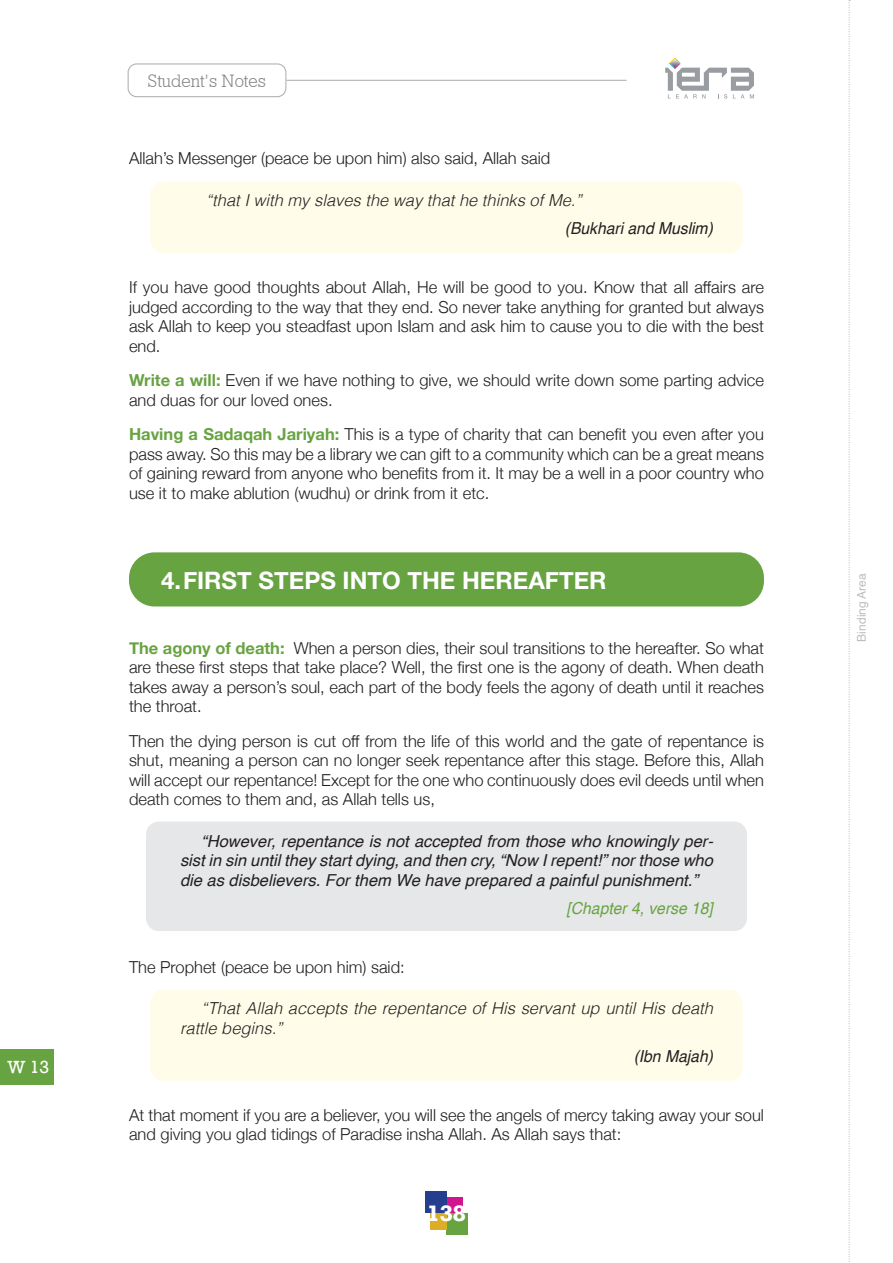
<style>
.page{position:relative;width:893px;height:1263px;background:#fff}
.page>*{position:absolute;margin:0;border:0;box-sizing:border-box;transform-origin:0 0}
.Subtitle_level_1_Sha{font:700 24px "Helvetica Neue";color:#fff}
.t1{font:700 21px "Rockwell";color:#fff}
.t2{font:18px "Geometric Slab 712 BT Light A";color:#808285}
.Plain_text{font:300 16.5px/19.5px "Helvetica Neue";color:#231f20;text-align:justify}
.QURAN_TEXT{font:italic 16.5px/19.5px "Helvetica";color:#231f20;text-align:justify}
.HADITH{font:italic 300 16.5px/19.5px "Helvetica";color:#231f20}
.SOURCE_of_Quote{font:italic 16.5px "Helvetica";color:#231f20;scale:.95 1}
.SOURCE_of_Quote-2{font:italic 16.5px "Helvetica";color:#68a342;scale:.95 1}
.t3{font:16.5px "Rockwell";color:#fff}
.t4{font:12px "Helvetica";color:#bcbdc0}
.s1{font-weight:700;color:#68a342}
</style>
<div class="page">
<div style="left:128px;top:63px;width:158px;height:34px;border:1px solid #b2b3b7;border-radius:9px"></div>
<hr style="left:286px;top:80px;width:341px;height:1px;background:#b2b3b7">
<div style="left:0;top:1049px;width:54px;height:35px;background:#68a342"></div>
<svg style="left:848px;top:0;width:2px;height:1262px"></svg>
<div style="left:441px;top:1197px;width:21px;height:22px;background:#d0168d"></div>
<div style="left:425px;top:1191px;width:21px;height:22px;background:#253f8e"></div>
<div style="left:446px;top:1213px;width:22px;height:21px;background:#68a342"></div>
<div style="left:430px;top:1213px;width:16px;height:16px;background:#dcae26"></div>
<svg style="left:665px;top:58px;width:89px;height:41px"></svg>
<div style="left:150px;top:181px;width:593px;height:72px;background:#fffde9;border-radius:14px"></div>
<div style="left:129px;top:552px;width:635px;height:54px;background:#68a342;border-radius:26px"></div>
<div style="left:146px;top:821px;width:601px;height:110px;background:#e6e7e9;border-radius:13px"></div>
<div style="left:150px;top:990px;width:593px;height:91px;background:#fffde9;border-radius:14px"></div>
<p class="t3" style="left:7px;top:1056px;width:43px">W 13</p>
<p class="t2" style="left:147px;top:70px;width:120px">Student’s Notes</p>
<p class="Plain_text" style="left:129px;top:147px;width:423px">Allah’s Messenger (peace be upon him) also said, Allah said</p>
<p class="HADITH" style="left:206px;top:189px;width:378px">“that I with my slaves the way that he thinks of Me.”</p>
<p class="SOURCE_of_Quote" style="left:565px;top:215px;width:157px">(Bukhari and Muslim)</p>
<p class="Plain_text" style="left:129px;top:276px;width:636px">If you have good thoughts about Allah, He will be good to you. Know that all affairs are judged according to the way that they end. So never take anything for granted but always ask Allah to keep you steadfast upon Islam and ask him to cause you to die with the best end.</p>
<p class="Plain_text" style="left:129px;top:369px;width:636px"><span class="s1">Write a will:</span> Even if we have nothing to give, we should write down some parting advice and duas for our loved ones.</p>
<p class="Plain_text" style="left:129px;top:423px;width:636px"><span class="s1">Having a Sadaqah Jariyah:</span> This is a type of charity that can benefit you even after you pass away. So this may be a library we can gift to a community which can be a great means of gaining reward from anyone who benefits from it. It may be a well in a poor country who use it to make ablution (wudhu) or drink from it etc.</p>
<p class="Subtitle_level_1_Sha" style="left:161px;top:561px;width:447px">4.FIRST STEPS INTO THE HEREAFTER</p>
<p class="Plain_text" style="left:129px;top:637px;width:636px"><span class="s1">The agony of death:</span> When a person dies, their soul transitions to the hereafter. So what are these first steps that take place? Well, the first one is the agony of death. When death takes away a person’s soul, each part of the body feels the agony of death until it reaches the throat.</p>
<p class="Plain_text" style="left:129px;top:730px;width:636px">Then the dying person is cut off from the life of this world and the gate of repentance is shut, meaning a person can no longer seek repentance after this stage. Before this, Allah will accept our repentance! Except for the one who continuously does evil deeds until when death comes to them and, as Allah tells us,</p>
<p class="QURAN_TEXT" style="left:180px;top:831px;width:535px;text-indent:21px">“However, repentance is not accepted from those who knowingly per&shy;sist in sin until they start dying, and then cry, “Now I repent!” nor those who die as disbelievers. For them We have prepared a painful punishment.”</p>
<p class="SOURCE_of_Quote-2" style="left:567px;top:895px;width:156px">[Chapter 4, verse 18]</p>
<p class="Plain_text" style="left:129px;top:956px;width:277px">The Prophet (peace be upon him) said:</p>
<p class="HADITH" style="left:180px;top:998px;width:534px;text-indent:21px">“That Allah accepts the repentance of His servant up until His death rattle begins.”</p>
<p class="SOURCE_of_Quote" style="left:634px;top:1043px;width:85px">(Ibn Majah)</p>
<p class="Plain_text" style="left:129px;top:1104px;width:636px">At that moment if you are a believer, you will see the angels of mercy taking away your soul and giving you glad tidings of Paradise insha Allah. As Allah says that:</p>
<p class="t1" style="left:427px;top:1199px;width:41px">138</p>
<p class="t4" style="left:852px;top:641px;width:70px;rotate:-90deg">Binding Area</p>
</div>
